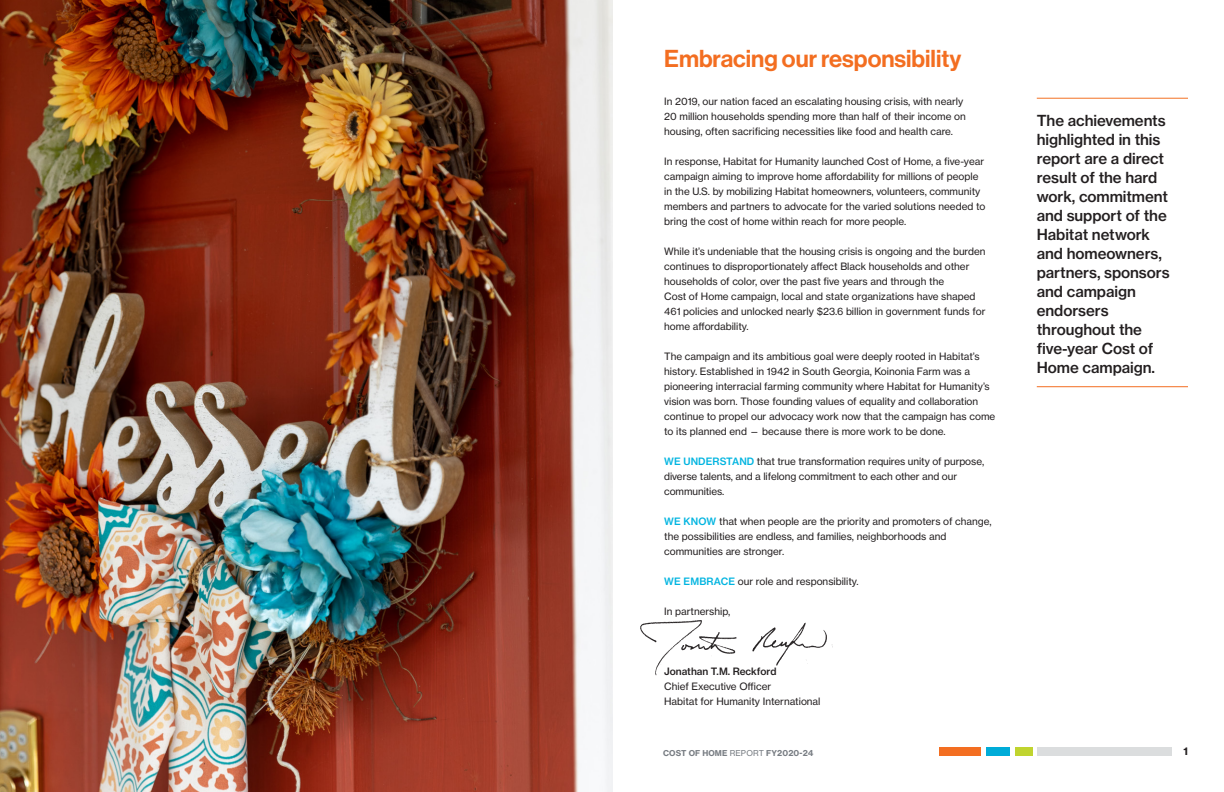
<style>
.page{position:relative;width:1224px;height:792px;background:#fff}
.page>*{position:absolute;margin:0;border:0;box-sizing:border-box;transform-origin:0 0}
.SUBHEADERS{font:24px "N Haas Grotesk DS Pro 65 Md";color:#f36e21}
.IN_PARA_CALL_OUT_TEXT{font:15px/19px "N Haas Grotesk TX Pro 65 Md";letter-spacing:-.005em;color:#231f20}
.t1{font:10.5px "N Haas Grotesk TX Pro 75 Bd";color:#231f20}
.BODY_COPY{font:10px/15px "N Haas Grotesk TX Pro 55 Rg";color:#231f20}
.BODY_COPY-2{font:10px "N Haas Grotesk TX Pro 65 Md";color:#231f20}
.t2{font:8px "N Haas Grotesk TX Pro 75 Bd";letter-spacing:.015em;color:#787d83}
.s1{font-family:"N Haas Grotesk TX Pro 65 Md";color:#00b4e0}
.s2{font-family:"N Haas Grotesk TX Pro 55 Rg"}
</style>
<div class="page">
<div style="left:986px;top:747px;width:24px;height:9px;background:#00acd8"></div>
<div style="left:940px;top:747px;width:41px;height:9px;background:#f36e21"></div>
<div style="left:1015px;top:747px;width:17px;height:9px;background:#c0d42f"></div>
<div style="left:1038px;top:747px;width:134px;height:9px;background:#dbddde"></div>
<img style="left:0;top:0;width:612px;height:792px">
<hr style="left:1037px;top:98px;width:151px;height:1px;background:#f37124">
<hr style="left:1037px;top:386px;width:151px;height:1px;background:#f36e21">
<img style="left:640px;top:620px;width:193px;height:56px">
<p class="SUBHEADERS" style="left:664px;top:45px;width:299px">Embracing our responsibility</p>
<p class="BODY_COPY" style="left:664px;top:94px;width:303px">In 2019, our nation faced an escalating housing crisis, with nearly<br>20 million households spending more than half of their income on housing, often sacrificing necessities like food and health care.</p>
<p class="BODY_COPY" style="left:664px;top:154px;width:323px">In response, Habitat for Humanity launched Cost of Home, a five-year campaign aiming to improve home affordability for millions of people in the U.S. by mobilizing Habitat homeowners, volunteers, community members and partners to advocate for the varied solutions needed to bring the cost of home within reach for more people.</p>
<p class="BODY_COPY" style="left:664px;top:244px;width:323px">While it’s undeniable that the housing crisis is ongoing and the burden continues to disproportionately affect Black households and other households of color, over the past five years and through the<br>Cost of Home campaign, local and state organizations have shaped 461 policies and unlocked nearly $23.6 billion in government funds for home affordability.</p>
<p class="BODY_COPY" style="left:664px;top:349px;width:333px">The campaign and its ambitious goal were deeply rooted in Habitat’s history. Established in 1942 in South Georgia, Koinonia Farm was a pioneering interracial farming community where Habitat for Humanity’s vision was born. Those founding values of equality and collaboration continue to propel our advocacy work now that the campaign has come to its planned end — because there is more work to be done.</p>
<p class="BODY_COPY" style="left:664px;top:454px;width:321px"><span class="s1">WE UNDERSTAND</span> that true transformation requires unity of purpose, diverse talents, and a lifelong commitment to each other and our communities.</p>
<p class="BODY_COPY" style="left:664px;top:514px;width:329px"><span class="s1">WE KNOW</span> that when people are the priority and promoters of change, the possibilities are endless, and families, neighborhoods and communities are stronger.</p>
<p class="BODY_COPY" style="left:664px;top:574px;width:196px"><span class="s1">WE EMBRACE</span> our role and responsibility.</p>
<p class="BODY_COPY" style="left:664px;top:604px;width:68px">In partnership,</p>
<p class="BODY_COPY-2" style="left:664px;top:665px;width:114px">Jonathan T.M. Reckford</p>
<p class="BODY_COPY" style="left:664px;top:679px;width:109px">Chief Executive Officer</p>
<p class="BODY_COPY" style="left:664px;top:694px;width:158px">Habitat for Humanity International</p>
<p class="IN_PARA_CALL_OUT_TEXT" style="left:1037px;top:111px;width:135px">The achievements highlighted in this report are a direct result of the hard work, commitment and support of the<br>Habitat network and homeowners, partners, sponsors and campaign endorsers throughout the five-year Cost of<br>Home campaign.</p>
<p class="t2" style="left:663px;top:748px;width:152px">COST OF HOME <span class="s2">REPORT</span> FY2020-24</p>
<p class="t1" style="left:1183px;top:745px;width:6px">1</p>
</div>
